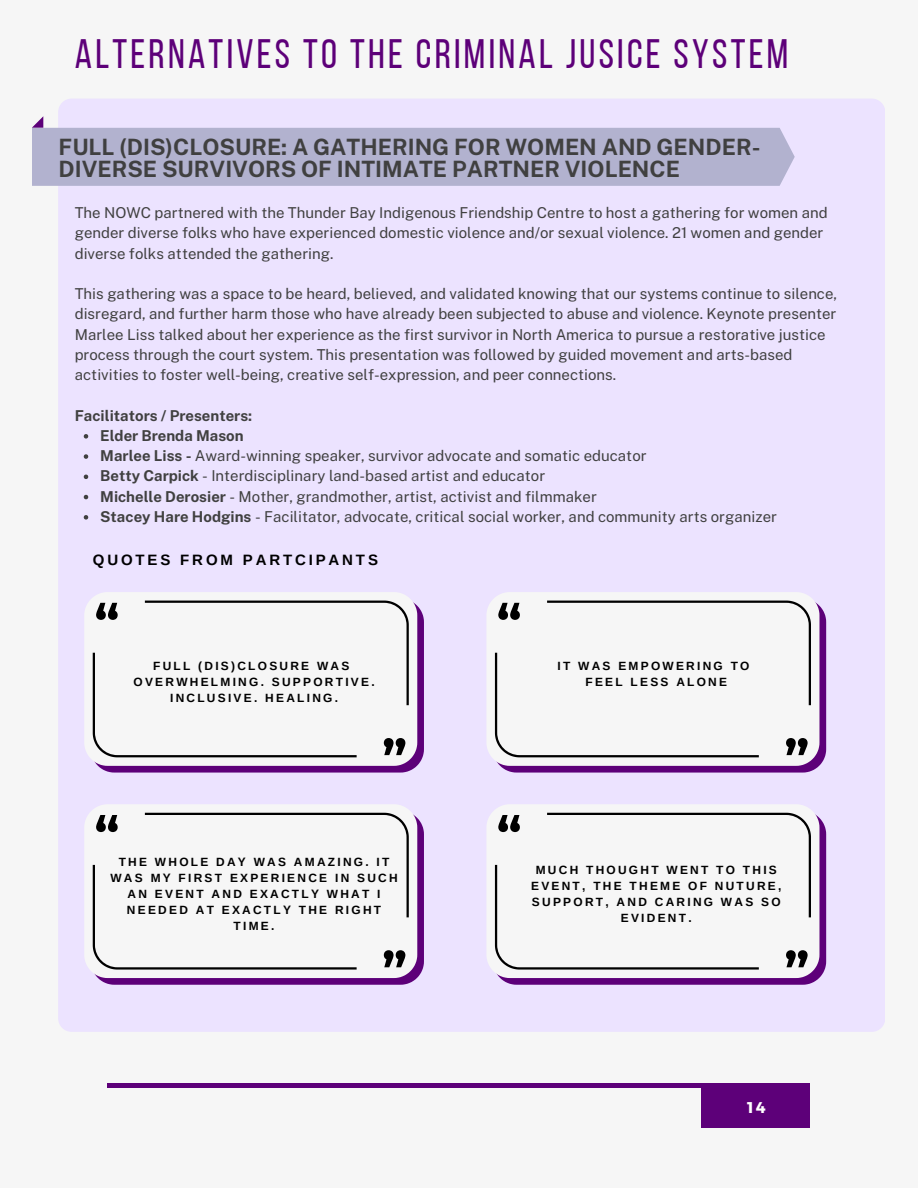
<style>
.page{position:relative;width:918px;height:1188px;background:#f6f6f6}
.page>*{position:absolute;margin:0;border:0;box-sizing:border-box;transform-origin:0 0}
.t1{font:41.1px "Bebas Neue";letter-spacing:.08em;color:#5d0079}
.t2{font:700 22.5px/22.5px "Public Sans";color:#404040}
.t3{font:700 15.6px "Montserrat";color:#fff}
.t4{font:15px/20.2px "Public Sans";color:#404040}
.t5{font:700 15px "Public Sans";color:#404040}
.t6{font:700 15px "Arimo";letter-spacing:.19em;color:#000}
.t7{font:700 11.85px/16px "Arimo";letter-spacing:.19em;color:#000;text-align:center}
.s1{font-weight:700}
</style>
<div class="page">
<div style="left:701px;top:1084px;width:108px;height:44px;background:#5d0079"></div>
<hr style="left:107px;top:1084px;width:703px;height:3px;background:#5d0079">
<div style="left:58px;top:99px;width:827px;height:933px;background:#ece3ff;border-radius:14px"></div>
<svg style="left:32px;top:116px;width:11px;height:12px"></svg>
<div style="left:32px;top:128px;width:763px;height:58px;background:#b2b2cf"></div>
<svg style="left:84px;top:434px;width:4px;height:5px"></svg>
<svg style="left:84px;top:454px;width:4px;height:5px"></svg>
<svg style="left:84px;top:475px;width:4px;height:4px"></svg>
<svg style="left:84px;top:495px;width:4px;height:4px"></svg>
<svg style="left:84px;top:515px;width:4px;height:5px"></svg>
<svg style="left:98px;top:605px;width:326px;height:167px;background:#671082"></svg>
<svg style="left:84px;top:592px;width:333px;height:174px;background:#ece9ed"></svg>
<div style="left:93px;top:601px;width:316px;height:156px;background:#f6f6f6"></div>
<svg style="left:500px;top:605px;width:326px;height:167px;background:#681182"></svg>
<svg style="left:487px;top:592px;width:332px;height:174px;background:#eceaee"></svg>
<div style="left:495px;top:601px;width:316px;height:156px;background:#f6f6f6"></div>
<svg style="left:98px;top:818px;width:326px;height:166px;background:#671082"></svg>
<svg style="left:84px;top:804px;width:333px;height:174px;background:#f0eef2"></svg>
<div style="left:93px;top:813px;width:316px;height:157px;background:#f6f6f6"></div>
<svg style="left:500px;top:817px;width:326px;height:167px;background:#681283"></svg>
<svg style="left:487px;top:804px;width:332px;height:174px;background:#f1eff2"></svg>
<div style="left:495px;top:813px;width:316px;height:157px;background:#f6f6f6"></div>
<h5 class="t1" style="left:75px;top:37px;width:715px">ALTERNATIVES TO THE CRIMINAL JUSICE SYSTEM</h5>
<h5 class="t2" style="left:59px;top:135px;width:703px">FULL (DIS)CLOSURE: A GATHERING FOR WOMEN AND GENDER-<br>DIVERSE SURVIVORS OF INTIMATE PARTNER VIOLENCE</h5>
<h4 class="t4" style="left:75px;top:203px;width:754px">The NOWC partnered with the Thunder Bay Indigenous Friendship Centre to host a gathering for women and gender diverse folks who have experienced domestic violence and/or sexual violence. 21 women and gender diverse folks attended the gathering.</h4>
<p class="t4" style="left:75px;top:284px;width:764px">This gathering was a space to be heard, believed, and validated knowing that our systems continue to silence, disregard, and further harm those who have already been subjected to abuse and violence. Keynote presenter Marlee Liss talked about her experience as the first survivor in North America to pursue a restorative justice process through the court system. This presentation was followed by guided movement and arts-based activities to foster well-being, creative self-expression, and peer connections.</p>
<p class="t5" style="left:75px;top:406px;width:179px">Facilitators / Presenters:</p>
<p class="t5" style="left:100px;top:427px;width:145px">Elder Brenda Mason</p>
<p class="t4" style="left:100px;top:446px;width:548px"><span class="s1">Marlee Liss -</span> Award-winning speaker, survivor advocate and somatic educator</p>
<p class="t4" style="left:100px;top:466px;width:446px"><span class="s1">Betty Carpick</span> - Interdisciplinary land-based artist and educator</p>
<h3 class="t4" style="left:100px;top:486px;width:498px"><span class="s1">Michelle Derosier</span> - Mother, grandmother, artist, activist and filmmaker</h3>
<p class="t4" style="left:100px;top:506px;width:678px"><span class="s1">Stacey Hare Hodgins</span> - Facilitator, advocate, critical social worker, and community arts organizer</p>
<p class="t6" style="left:93px;top:551px;width:287px">QUOTES FROM PARTCIPANTS</p>
<p class="t7" style="left:153px;top:658px;width:198px">FULL (DIS)CLOSURE WAS</p>
<p class="t7" style="left:134px;top:674px;width:243px">OVERWHELMING. SUPPORTIVE.<br>INCLUSIVE. HEALING.</p>
<p class="t7" style="left:557px;top:658px;width:194px">IT WAS EMPOWERING TO</p>
<p class="t7" style="left:585px;top:674px;width:143px">FEEL LESS ALONE</p>
<p class="t7" style="left:110px;top:854px;width:289px">THE WHOLE DAY WAS AMAZING. IT<br>WAS MY FIRST EXPERIENCE IN SUCH<br>AN EVENT AND EXACTLY WHAT I<br>NEEDED AT EXACTLY THE RIGHT<br>TIME.</p>
<p class="t7" style="left:531px;top:862px;width:252px">MUCH THOUGHT WENT TO THIS<br>EVENT, THE THEME OF NUTURE,<br>SUPPORT, AND CARING WAS SO<br>EVIDENT.</p>
<h1 class="t3" style="left:747px;top:1097px;width:20px">14</h1>
</div>
